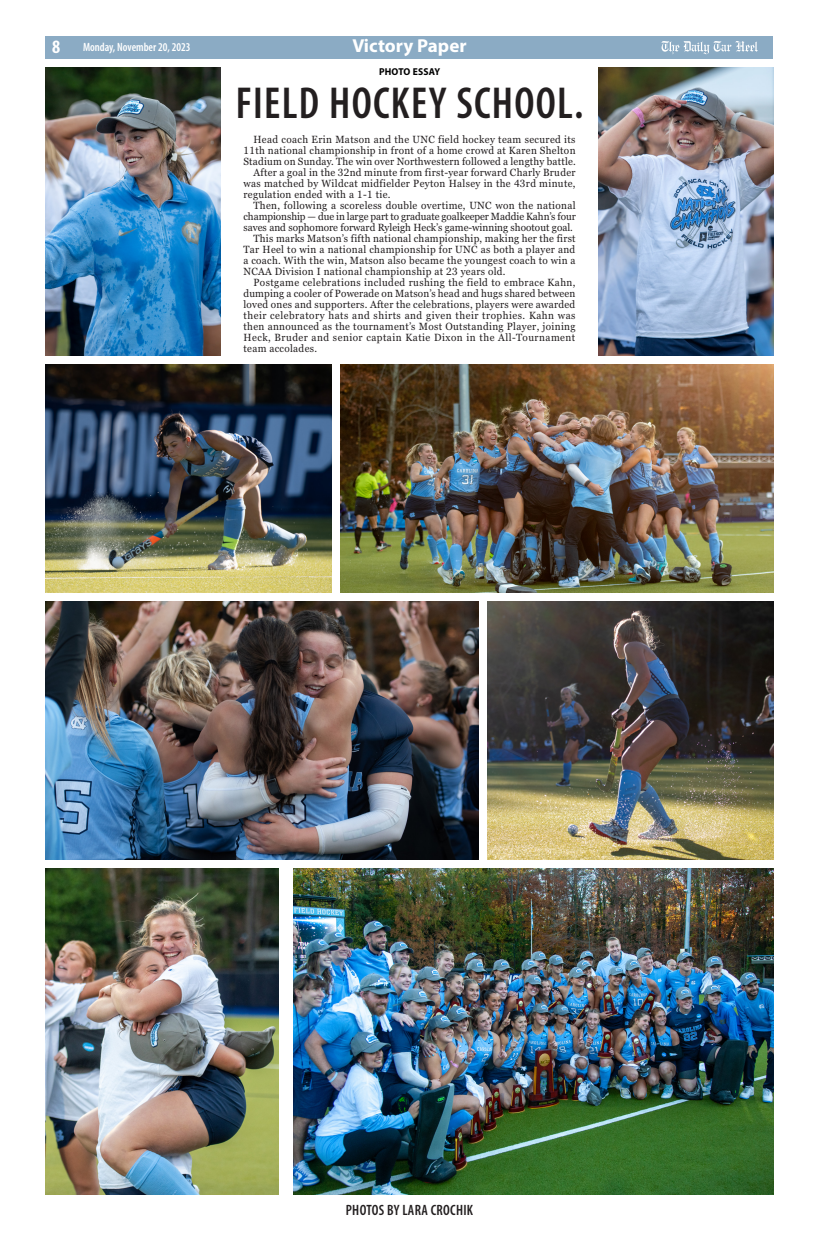
<style>
.page{position:relative;width:819px;height:1260px;background:#fff}
.page>*{position:absolute;margin:0;border:0;box-sizing:border-box;transform-origin:0 0}
._42_pt__hed{font:600 condensed 45px "Myriad Pro";letter-spacing:.03em;color:#231f20;scale:.96 1}
.t1{font:700 condensed 19px "Myriad Pro";color:#fff}
.t2{font:700 18.8px "Myriad Pro";color:#fff}
._36_pt__hed{font:600 condensed 15px "Myriad Pro";letter-spacing:.02em;color:#231f20;scale:.96 1}
.t3{font:600 condensed 12px "Myriad Pro";color:#fff;scale:.96 1}
.text{font:10.4px/11px "Georgia Pro";letter-spacing:.03em;color:#231f20;text-align:justify;scale:.96 1}
.t4{font:700 10px "Myriad Pro";letter-spacing:.02em;color:#000;scale:.96 1}
</style>
<div class="page">
<div style="left:46px;top:36px;width:728px;height:22px;background:#8babc4"></div>
<img style="left:598px;top:67px;width:176px;height:289px">
<img style="left:340px;top:365px;width:434px;height:228px">
<img style="left:488px;top:602px;width:286px;height:257px">
<img style="left:45px;top:602px;width:434px;height:257px">
<img style="left:45px;top:365px;width:286px;height:228px">
<img style="left:45px;top:67px;width:175px;height:289px">
<img style="left:45px;top:868px;width:234px;height:327px">
<img style="left:294px;top:868px;width:480px;height:327px">
<svg style="left:662px;top:41px;width:96px;height:13px"></svg>
<p class="t1" style="left:52px;top:35px;width:10px">8</p>
<p class="t3" style="left:83px;top:40px;width:114px">Monday, November 20, 2023</p>
<p class="t2" style="left:352px;top:34px;width:116px">Victory Paper</p>
<p class="_42_pt__hed" style="left:236px;top:76px;width:364px">FIELD HOCKEY SCHOOL.</p>
<p class="t4" style="left:379px;top:65px;width:65px">PHOTO ESSAY</p>
<p class="text" style="left:244px;top:134px;width:348px;text-indent:10px">Head coach Erin Matson and the UNC field hockey team secured its 11th national championship in front of a home crowd at Karen Shelton Stadium on Sunday. The win over Northwestern followed a lengthy battle.</p>
<p class="text" style="left:244px;top:167px;width:348px;text-indent:10px">After a goal in the 32nd minute from first-year forward Charly Bruder was matched by Wildcat midfielder Peyton Halsey in the 43rd minute, regulation ended with a 1-1 tie.</p>
<p class="text" style="left:244px;top:200px;width:348px;text-indent:10px">Then, following a scoreless double overtime, UNC won the national championship — due in large part to graduate goalkeeper Maddie Kahn’s four saves and sophomore forward Ryleigh Heck’s game-winning shootout goal.</p>
<p class="text" style="left:244px;top:233px;width:348px;text-indent:10px">This marks Matson’s fifth national championship, making her the first Tar Heel to win a national championship for UNC as both a player and a coach. With the win, Matson also became the youngest coach to win a NCAA Division I national championship at 23 years old.</p>
<p class="text" style="left:244px;top:277px;width:347px;text-indent:10px">Postgame celebrations included rushing the field to embrace Kahn, dumping a cooler of Powerade on Matson’s head and hugs shared between loved ones and supporters. After the celebrations, players were awarded their celebratory hats and shirts and given their trophies. Kahn was then announced as the tournament’s Most Outstanding Player, joining Heck, Bruder and senior captain Katie Dixon in the All-Tournament team accolades.</p>
<p class="_36_pt__hed" style="left:346px;top:1201px;width:134px">PHOTOS BY LARA CROCHIK</p>
</div>
